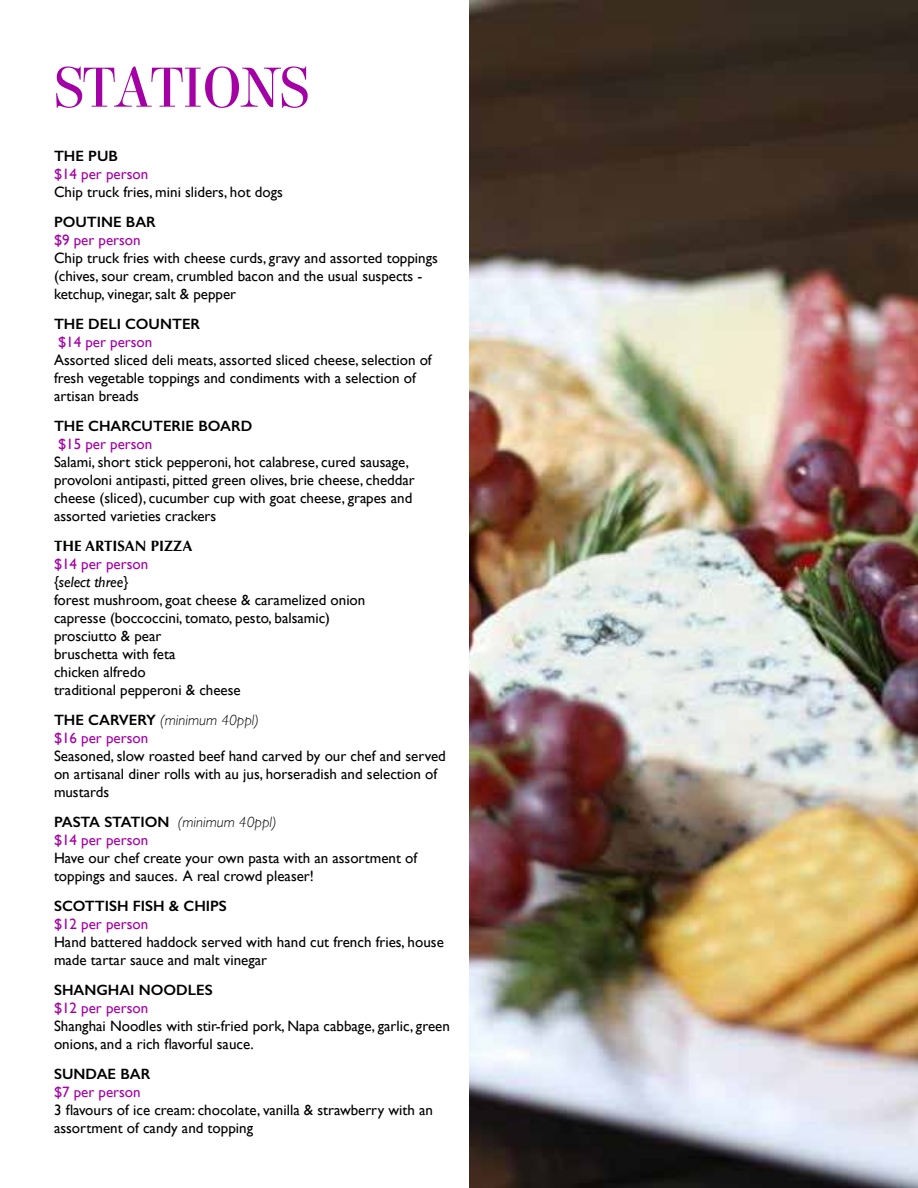
<style>
.page{position:relative;width:918px;height:1188px;background:#fff}
.page>*{position:absolute;margin:0;border:0;box-sizing:border-box;transform-origin:0 0}
.t1{font:60px "Elsie";letter-spacing:-.02em;color:#a301a5}
.t2{font:15px/18px "Gill Sans";color:#000}
.t3{font:15px "Gill Sans";color:#a301a5}
.t4{font:600 15px "Gill Sans";color:#000}
.t5{font:italic 300 15px/18px "Gill Sans";color:#000}
.t6{font:700 15px "Optima";color:#000}
.t7{font:italic 15px "Gill Sans";color:#000}
.s1{font-weight:600;font-style:normal}
.s2{font-weight:400;font-style:normal;color:#a301a5}
</style>
<div class="page">
<img style="left:469px;top:0;width:449px;height:1188px">
<h1 class="t1" style="left:54px;top:54px;width:257px">STATIONS</h1>
<p class="t4" style="left:54px;top:147px;width:65px">THE PUB</p>
<p class="t3" style="left:54px;top:165px;width:96px">$14 per person</p>
<p class="t2" style="left:54px;top:182px;width:231px">Chip truck fries, mini sliders, hot dogs</p>
<p class="t4" style="left:54px;top:213px;width:103px">POUTINE BAR</p>
<p class="t3" style="left:54px;top:231px;width:88px">$9 per person</p>
<p class="t2" style="left:54px;top:248px;width:385px">Chip truck fries with cheese curds, gravy and assorted toppings (chives, sour cream, crumbled bacon and the usual suspects - ketchup, vinegar, salt &amp; pepper</p>
<p class="t4" style="left:54px;top:315px;width:148px">THE DELI COUNTER</p>
<p class="t3" style="left:58px;top:333px;width:96px">$14 per person</p>
<p class="t2" style="left:54px;top:350px;width:379px">Assorted sliced deli meats, assorted sliced cheese, selection of fresh vegetable toppings and condiments with a selection of artisan breads</p>
<p class="t4" style="left:54px;top:417px;width:200px">THE CHARCUTERIE BOARD</p>
<p class="t3" style="left:58px;top:435px;width:96px">$15 per person</p>
<p class="t2" style="left:54px;top:452px;width:362px">Salami, short stick pepperoni, hot calabrese, cured sausage, provoloni antipasti, pitted green olives, brie cheese, cheddar cheese (sliced), cucumber cup with goat cheese, grapes and assorted varieties crackers</p>
<p class="t6" style="left:54px;top:537px;width:140px">THE ARTISAN PIZZA</p>
<p class="t3" style="left:54px;top:555px;width:96px">$14 per person</p>
<p class="t7" style="left:54px;top:573px;width:76px">{select three}</p>
<p class="t2" style="left:54px;top:590px;width:313px">forest mushroom, goat cheese &amp; caramelized onion capresse (boccoccini, tomato, pesto, balsamic) prosciutto &amp; pear<br>bruschetta with feta<br>chicken alfredo<br>traditional pepperoni &amp; cheese</p>
<p class="t5" style="left:54px;top:711px;width:207px"><span class="s1">THE CARVERY</span> (minimum 40ppl) <span class="s2">$16 per person</span></p>
<p class="t2" style="left:54px;top:746px;width:393px">Seasoned, slow roasted beef hand carved by our chef and served on artisanal diner rolls with au jus, horseradish and selection of mustards</p>
<p class="t5" style="left:54px;top:813px;width:224px"><span class="s1">PASTA STATION</span> (minimum 40ppl) <span class="s2">$14 per person</span></p>
<p class="t2" style="left:54px;top:848px;width:365px">Have our chef create your own pasta with an assortment of toppings and sauces. A real crowd pleaser!</p>
<p class="t4" style="left:54px;top:897px;width:174px">SCOTTISH FISH &amp; CHIPS</p>
<p class="t3" style="left:54px;top:915px;width:96px">$12 per person</p>
<p class="t2" style="left:54px;top:932px;width:391px">Hand battered haddock served with hand cut french fries, house made tartar sauce and malt vinegar</p>
<p class="t4" style="left:54px;top:981px;width:160px">SHANGHAI NOODLES</p>
<p class="t3" style="left:54px;top:999px;width:96px">$12 per person</p>
<p class="t2" style="left:54px;top:1016px;width:397px">Shanghai Noodles with stir-fried pork, Napa cabbage, garlic, green onions, and a rich flavorful sauce.</p>
<p class="t4" style="left:54px;top:1065px;width:98px">SUNDAE BAR</p>
<p class="t3" style="left:54px;top:1083px;width:88px">$7 per person</p>
<p class="t2" style="left:54px;top:1100px;width:381px">3 flavours of ice cream: chocolate, vanilla &amp; strawberry with an assortment of candy and topping</p>
</div>
